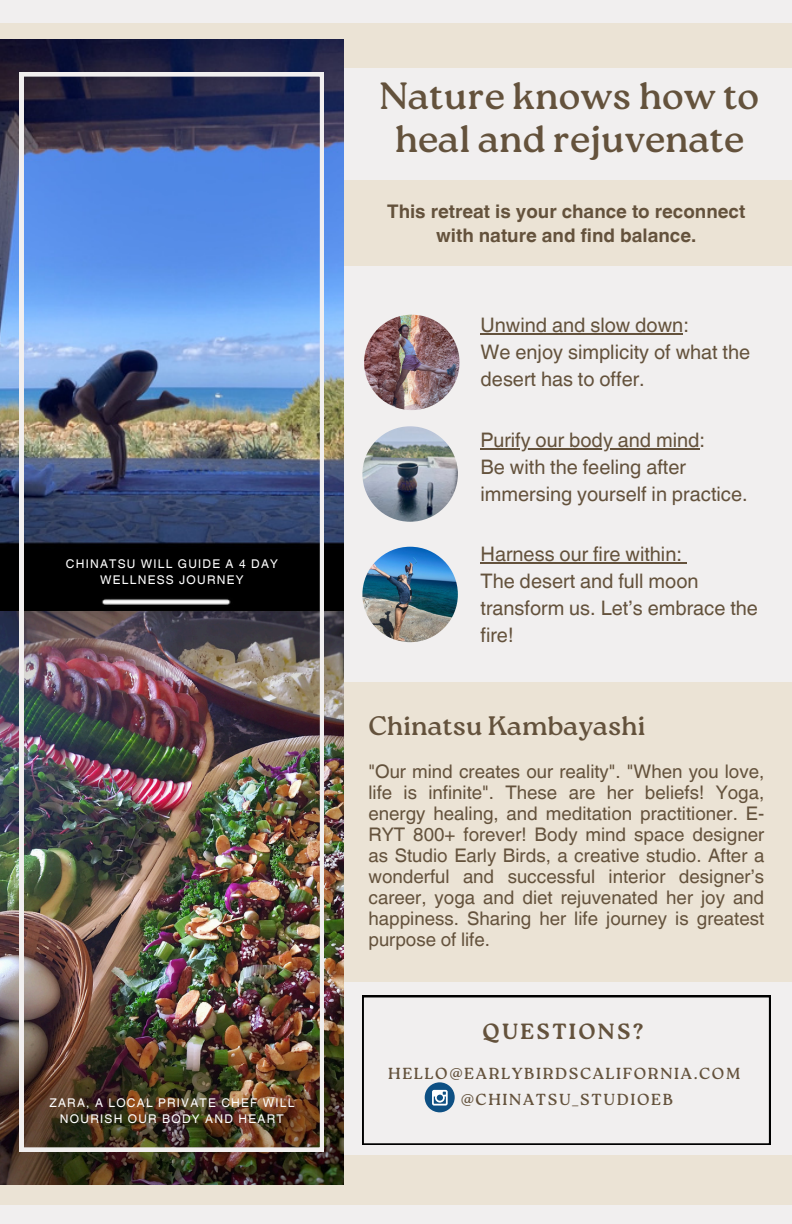
<style>
.page{position:relative;width:792px;height:1224px;background:#f1efef}
.page>*{position:absolute;margin:0;border:0;box-sizing:border-box;transform-origin:0 0}
.t1{font:38px/43.6px "Roca Two";color:#64523c;text-align:center}
.t2{font:26.8px "Roca Two";color:#64523c}
.t3{font:700 22px "Roca Two";letter-spacing:.105em;color:#64523c}
.t4{font:20px/27px "Helvetica World";color:#64523c}
.t5{font:18.8px/21px "Helvetica World";color:#64523c;text-align:justify}
.t6{font:700 18.8px/24px "Helvetica World";color:#64523c;text-align:center}
.t7{font:16px "Roca Two";letter-spacing:.105em;color:#64523c}
.t8{font:12px/16px "Helvetica World";letter-spacing:.105em;color:#fff;text-align:center}
</style>
<div class="page">
<div style="left:0;top:23px;width:792px;height:44px;background:#ebe3d5"></div>
<div style="left:329px;top:180px;width:463px;height:86px;background:#ebe3d5"></div>
<img style="left:364px;top:315px;width:96px;height:95px;border-radius:50%">
<img style="left:362px;top:426px;width:96px;height:96px;border-radius:50%">
<img style="left:362px;top:547px;width:96px;height:95px;border-radius:50%">
<div style="left:329px;top:682px;width:463px;height:299px;background:#ebe3d5"></div>
<svg style="left:362px;top:996px;width:408px;height:148px"></svg>
<div style="left:0;top:1155px;width:792px;height:49px;background:#ebe3d5"></div>
<div style="left:425px;top:1082px;width:30px;height:30px;background:#0d4f83;border-radius:50%"></div>
<svg style="left:432px;top:1090px;width:16px;height:16px"></svg>
<hr style="left:481px;top:334px;width:202px;height:1px;background:#64523c">
<hr style="left:481px;top:563px;width:201px;height:1px;background:#64523c">
<hr style="left:481px;top:448px;width:219px;height:2px;background:#64523c">
<img style="left:0;top:40px;width:344px;height:1144px">
<img style="left:19px;top:72px;width:305px;height:1080px">
<p class="t8" style="left:66px;top:556px;width:214px">CHINATSU WILL GUIDE A 4 DAY<br>WELLNESS JOURNEY</p>
<p class="t8" style="left:49px;top:1094px;width:247px">ZARA, A LOCAL PRIVATE CHEF WILL<br>NOURISH OUR BODY AND HEART</p>
<h1 class="t1" style="left:379px;top:74px;width:381px">Nature knows how to heal and rejuvenate</h1>
<p class="t6" style="left:387px;top:198px;width:360px">This retreat is your chance to reconnect with nature and find balance.</p>
<p class="t4" style="left:481px;top:312px;width:271px">Unwind and slow down:<br>We enjoy simplicity of what the desert has to offer.</p>
<p class="t4" style="left:481px;top:426px;width:269px">Purify our body and mind:<br>Be with the feeling after immersing yourself in practice.</p>
<p class="t4" style="left:481px;top:541px;width:279px">Harness our fire within:<br>The desert and full moon transform us. Let’s embrace the fire!</p>
<h4 class="t2" style="left:368px;top:710px;width:279px">Chinatsu Kambayashi</h4>
<h5 class="t5" style="left:368px;top:761px;width:397px">"Our mind creates our reality". "When you love, life is infinite". These are her beliefs! Yoga, energy healing, and meditation practitioner. E-RYT 800+ forever! Body mind space designer as Studio Early Birds, a creative studio. After a wonderful and successful interior designer’s career, yoga and diet rejuvenated her joy and happiness. Sharing her life journey is greatest purpose of life.</h5>
<h4 class="t3" style="left:483px;top:1019px;width:163px">QUESTIONS?</h4>
<h4 class="t7" style="left:388px;top:1064px;width:354px">HELLO@EARLYBIRDSCALIFORNIA.COM</h4>
<h3 class="t7" style="left:461px;top:1090px;width:214px">@CHINATSU_STUDIOEB</h3>
</div>
